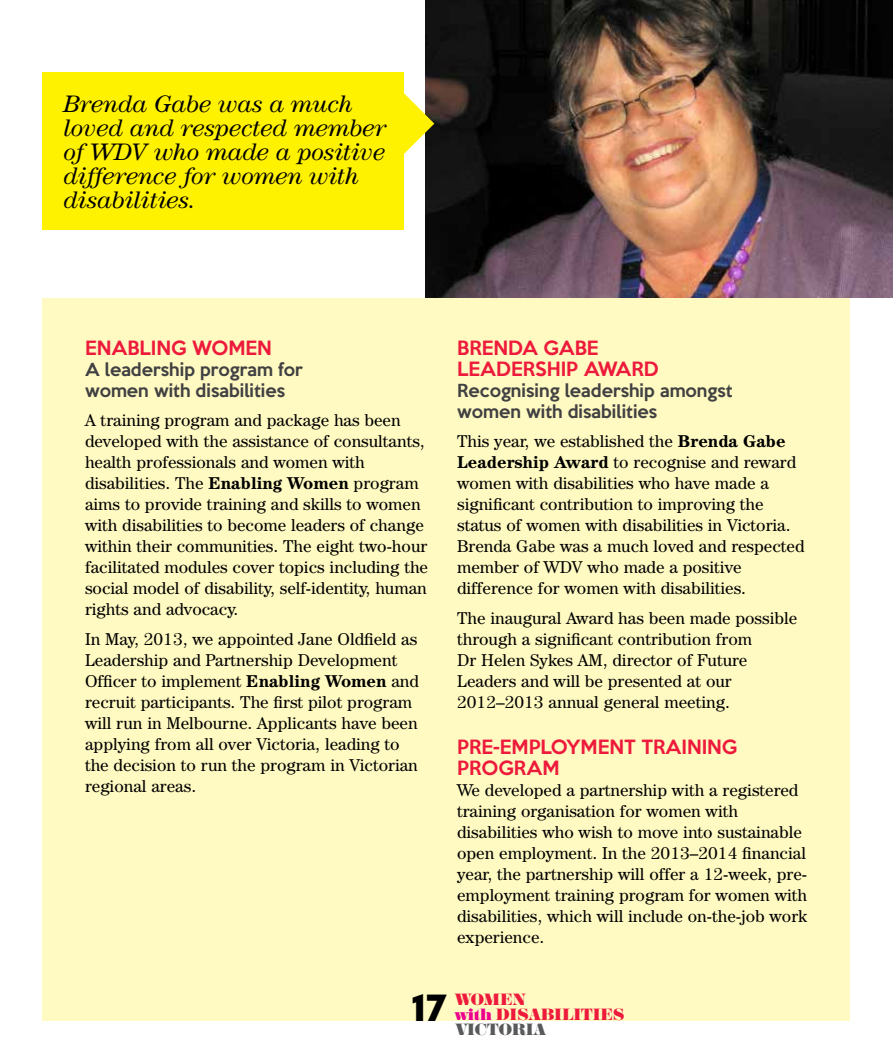
<style>
.page{position:relative;width:893px;height:1063px;background:#fff}
.page>*{position:absolute;margin:0;border:0;box-sizing:border-box;transform-origin:0 0}
.t1{font:800 33px "Keep Calm";color:#000}
.quote{font:italic 24px/24px "Century IT Cby BT";color:#000}
.B_head_new{font:500 18px/21px "Keep Calm";color:#ed1a3b}
.Body_text_11_5_14pt{font:17.25px/21px "Century IT Cby BT";color:#000}
.Goal_text{font:500 16.5px/21px "Keep Calm";color:#414042}
.t2{font:15px/15px "Sahara Bodoni";color:#ed1a3b}
.s1{font-weight:700}
.s2{color:#ec008c}
.s3{color:#58595b}
</style>
<div class="page">
<div style="left:43px;top:298px;width:807px;height:722px;background:#fffac2"></div>
<img style="left:425px;top:0;width:468px;height:298px">
<div style="left:43px;top:72px;width:361px;height:158px;background:#fff200"></div>
<svg style="left:404px;top:94px;width:30px;height:60px"></svg>
<p class="quote" style="left:64px;top:91px;width:324px">Brenda Gabe was a much loved and respected member of WDV who made a positive difference for women with disabilities.</p>
<p class="B_head_new" style="left:85px;top:335px;width:188px">ENABLING WOMEN</p>
<p class="Goal_text" style="left:85px;top:357px;width:219px">A leadership program for women with disabilities</p>
<p class="Body_text_11_5_14pt" style="left:85px;top:409px;width:345px">A training program and package has been developed with the assistance of consultants, health professionals and women with disabilities. The <span class="s1">Enabling Women</span> program aims to provide training and skills to women with disabilities to become leaders of change within their communities. The eight two-hour facilitated modules cover topics including the social model of disability, self-identity, human rights and advocacy.</p>
<p class="Body_text_11_5_14pt" style="left:85px;top:628px;width:335px">In May, 2013, we appointed Jane Oldfield as Leadership and Partnership Development Officer to implement <span class="s1">Enabling Women</span> and recruit participants. The first pilot program will run in Melbourne. Applicants have been applying from all over Victoria, leading to the decision to run the program in Victorian regional areas.</p>
<p class="B_head_new" style="left:457px;top:335px;width:203px">BRENDA GABE<br>LEADERSHIP AWARD</p>
<p class="Goal_text" style="left:457px;top:378px;width:277px">Recognising leadership amongst women with disabilities</p>
<p class="Body_text_11_5_14pt" style="left:457px;top:430px;width:349px">This year, we established the <span class="s1">Brenda Gabe Leadership Award</span> to recognise and reward women with disabilities who have made a significant contribution to improving the status of women with disabilities in Victoria.<br>Brenda Gabe was a much loved and respected member of WDV who made a positive difference for women with disabilities.</p>
<p class="Body_text_11_5_14pt" style="left:457px;top:607px;width:342px">The inaugural Award has been made possible through a significant contribution from<br>Dr Helen Sykes AM, director of Future Leaders and will be presented at our 2012–2013 annual general meeting.</p>
<p class="B_head_new" style="left:457px;top:735px;width:282px">PRE-EMPLOYMENT TRAINING<br>PROGRAM</p>
<p class="Body_text_11_5_14pt" style="left:457px;top:779px;width:352px">We developed a partnership with a registered training organisation for women with disabilities who wish to move into sustainable open employment. In the 2013–2014 financial year, the partnership will offer a 12-week, pre&shy;employment training program for women with disabilities, which will include on-the-job work experience.</p>
<h1 class="t1" style="left:411px;top:979px;width:37px">17</h1>
<p class="t2" style="left:455px;top:992px;width:171px">WOMEN<br><span class="s2">with</span> DISABILITIES<br><span class="s3">VICTORIA</span></p>
</div>
